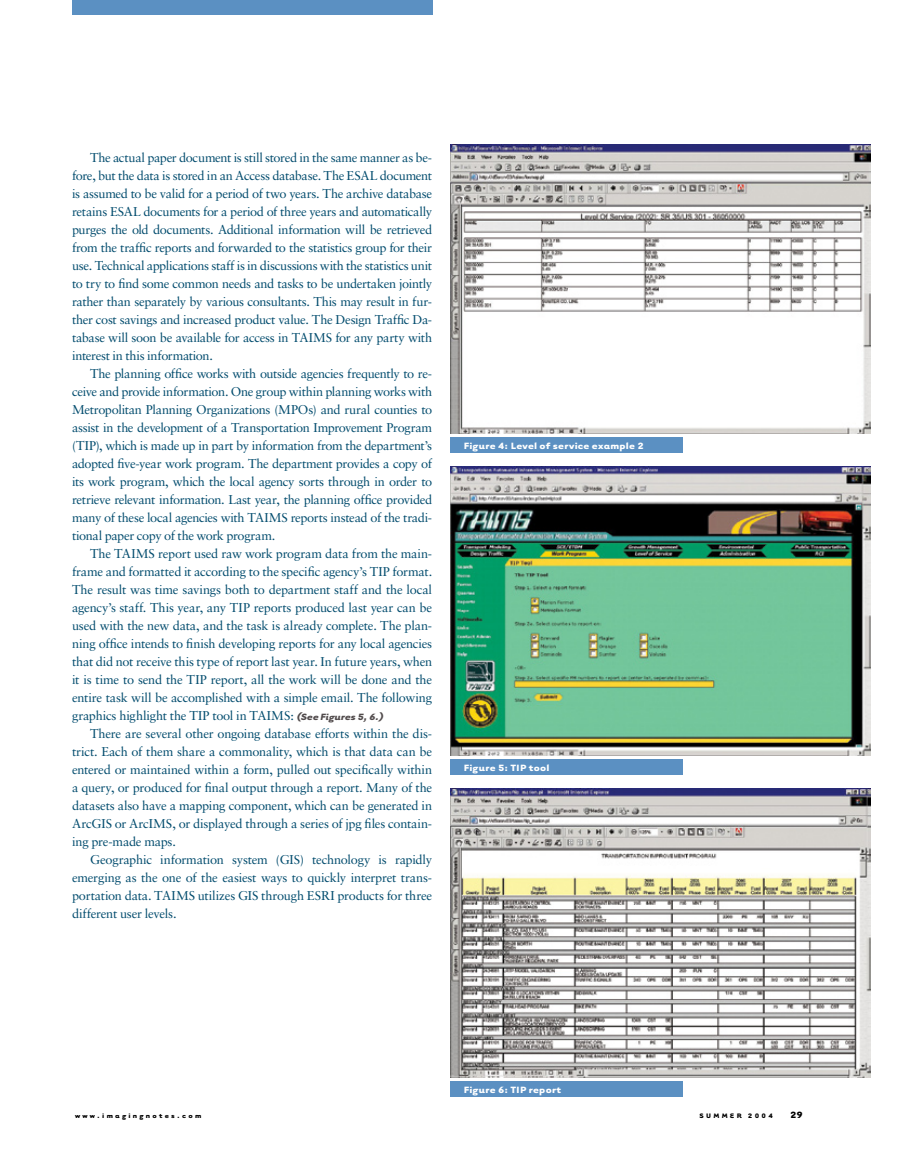
<style>
.page{position:relative;width:905px;height:1175px;background:#fff}
.page>*{position:absolute;margin:0;border:0;box-sizing:border-box;transform-origin:0 0}
.Feature_BT{font:12.75px/18px "Sabon";letter-spacing:-.02em;color:#004b6d;text-align:justify}
.Dept_BT_rr_si{font:700 10.5px "Tarzana Wide";letter-spacing:.02em;color:#fff}
.t1{font:700 10.5px "Tarzana Wide";color:#000}
.t2{font:700 7.5px "Tarzana Wide";letter-spacing:.3em;color:#000}
.s1{font-family:"Tarzana Wide";font-weight:700;font-style:italic;font-size:10.5px;color:#514b4c}
</style>
<div class="page">
<img style="left:450px;top:144px;width:420px;height:289px">
<div style="left:450px;top:437px;width:232px;height:15px;background:#5b90c2"></div>
<div style="left:450px;top:759px;width:232px;height:15px;background:#5b90c2"></div>
<img style="left:450px;top:466px;width:420px;height:289px">
<img style="left:450px;top:788px;width:420px;height:289px">
<div style="left:450px;top:1082px;width:232px;height:14px;background:#5b90c2"></div>
<div style="left:72px;top:0;width:360px;height:15px;background:#5b90c2"></div>
<p class="Feature_BT" style="left:72px;top:148px;width:362px;text-indent:18px">The actual paper document is still stored in the same manner as be&shy;fore, but the data is stored in an Access database. The ESAL document is assumed to be valid for a period of two years. The archive database retains ESAL documents for a period of three years and automatically purges the old documents. Additional information will be retrieved from the traffic reports and forwarded to the statistics group for their use. Technical applications staff is in discussions with the statistics unit to try to find some common needs and tasks to be undertaken jointly rather than separately by various consultants. This may result in fur&shy;ther cost savings and increased product value. The Design Traffic Da&shy;tabase will soon be available for access in TAIMS for any party with interest in this information.</p>
<p class="Feature_BT" style="left:72px;top:364px;width:362px;text-indent:18px">The planning office works with outside agencies frequently to re&shy;ceive and provide information. One group within planning works with Metropolitan Planning Organizations (MPOs) and rural counties to assist in the development of a Transportation Improvement Program (TIP), which is made up in part by information from the department’s adopted five-year work program. The department provides a copy of its work program, which the local agency sorts through in order to retrieve relevant information. Last year, the planning office provided many of these local agencies with TAIMS reports instead of the tradi&shy;tional paper copy of the work program.</p>
<p class="Feature_BT" style="left:72px;top:544px;width:362px;text-indent:18px">The TAIMS report used raw work program data from the main&shy;frame and formatted it according to the specific agency’s TIP format.<br>The result was time savings both to department staff and the local agency’s staff. This year, any TIP reports produced last year can be used with the new data, and the task is already complete. The plan&shy;ning office intends to finish developing reports for any local agencies that did not receive this type of report last year. In future years, when it is time to send the TIP report, all the work will be done and the entire task will be accomplished with a simple email. The following graphics highlight the TIP tool in TAIMS: <span class="s1">(See Figures 5, 6.)</span></p>
<p class="Feature_BT" style="left:72px;top:724px;width:362px;text-indent:18px">There are several other ongoing database efforts within the dis&shy;trict. Each of them share a commonality, which is that data can be entered or maintained within a form, pulled out specifically within a query, or produced for final output through a report. Many of the datasets also have a mapping component, which can be generated in ArcGIS or ArcIMS, or displayed through a series of jpg files contain&shy;ing pre-made maps.</p>
<p class="Feature_BT" style="left:72px;top:850px;width:362px;text-indent:18px">Geographic information system (GIS) technology is rapidly emerging as the one of the easiest ways to quickly interpret trans&shy;portation data. TAIMS utilizes GIS through ESRI products for three different user levels.</p>
<p class="Dept_BT_rr_si" style="left:464px;top:439px;width:182px">Figure 4: Level of service example 2</p>
<p class="Dept_BT_rr_si" style="left:464px;top:761px;width:87px">Figure 5: TIP tool</p>
<p class="Dept_BT_rr_si" style="left:464px;top:1083px;width:99px">Figure 6: TIP report</p>
<p class="t2" style="left:75px;top:1110px;width:128px">www.imagingnotes.com</p>
<p class="t2" style="left:699px;top:1110px;width:75px">Summer 2004</p>
<p class="t1" style="left:790px;top:1107px;width:14px">29</p>
</div>
